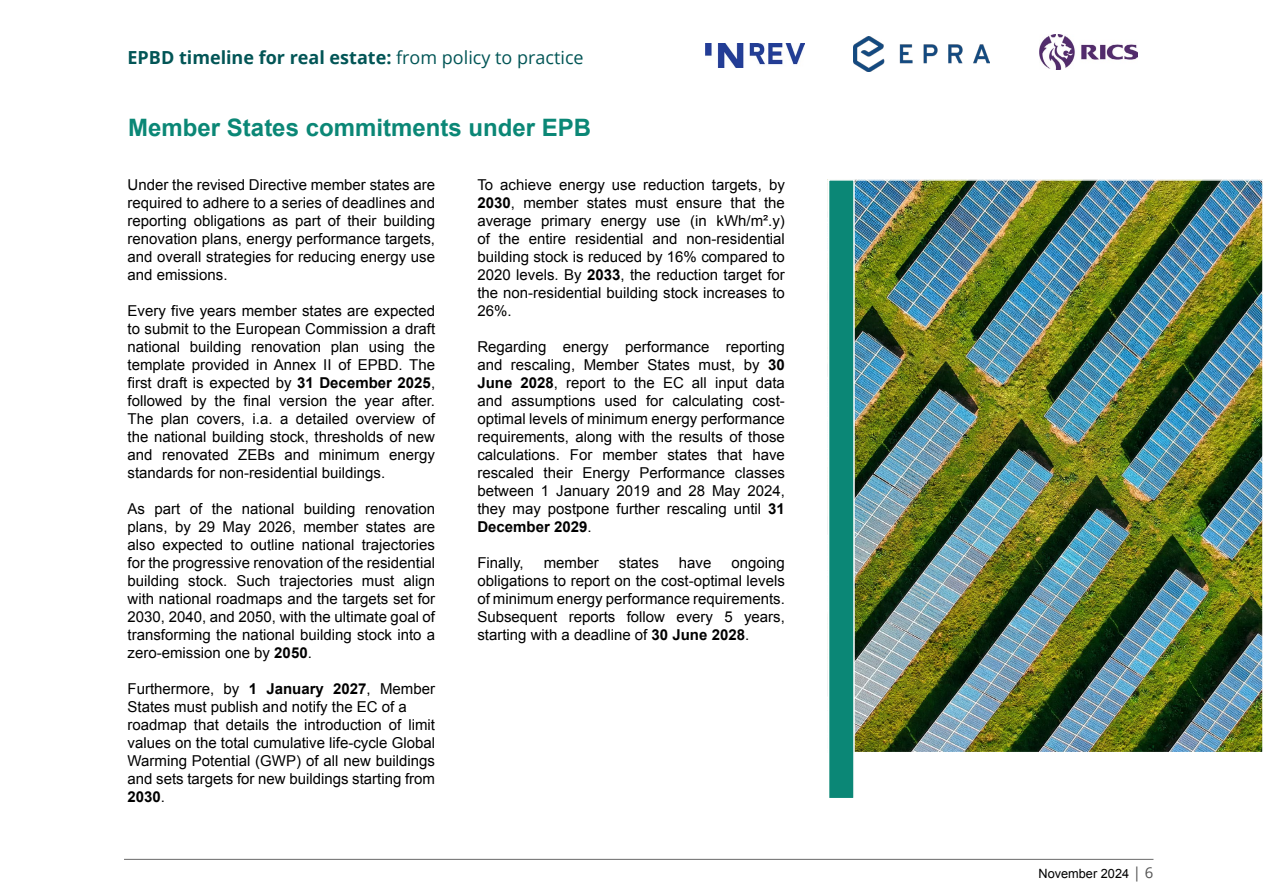
<style>
.page{position:relative;width:1263px;height:893px;background:#fff}
.page>*{position:absolute;margin:0;border:0;box-sizing:border-box;transform-origin:0 0}
.t1{font:700 24px "Arial";color:#0b8776}
.t2{font:700 18px "Open Sans";color:#025556}
.t3{font:15px/18px "Arial";color:#000;text-align:justify}
.t4{font:12.75px "Arial";color:#000}
.s1{font-weight:400}
.s2{font-weight:700}
.s3{font-family:"Open Sans";font-size:15px;color:#525252}
</style>
<div class="page">
<hr style="left:124px;top:859px;width:1029px;height:1px;background:#686868">
<img style="left:1039px;top:34px;width:98px;height:36px">
<img style="left:853px;top:37px;width:136px;height:34px">
<img style="left:705px;top:43px;width:99px;height:25px">
<img style="left:855px;top:182px;width:405px;height:568px">
<div style="left:828px;top:179px;width:27px;height:620px;background:#0b8776;border:2px solid #fff"></div>
<p class="t2" style="left:128px;top:45px;width:458px">EPBD timeline for real estate: <span class="s1">from policy to practice</span></p>
<h1 class="t1" style="left:128px;top:112px;width:464px">Member States commitments under EPB</h1>
<p class="t3" style="left:128px;top:176px;width:309px">Under the revised Directive member states are required to adhere to a series of deadlines and reporting obligations as part of their building renovation plans, energy performance targets, and overall strategies for reducing energy use and emissions.</p>
<p class="t3" style="left:128px;top:302px;width:309px">Every five years member states are expected to submit to the European Commission a draft national building renovation plan using the template provided in Annex II of EPBD. The first draft is expected by <span class="s2">31 December 2025</span>, followed by the final version the year after.<br>The plan covers, i.a. a detailed overview of the national building stock, thresholds of new and renovated ZEBs and minimum energy standards for non-residential buildings.</p>
<p class="t3" style="left:128px;top:500px;width:309px">As part of the national building renovation plans, by 29 May 2026, member states are also expected to outline national trajectories for the progressive renovation of the residential building stock. Such trajectories must align with national roadmaps and the targets set for 2030, 2040, and 2050, with the ultimate goal of transforming the national building stock into a zero-emission one by <span class="s2">2050</span>.</p>
<p class="t3" style="left:128px;top:680px;width:309px;text-align:left">Furthermore, by <span class="s2">1 January 2027</span>, Member States must publish and notify the EC of a roadmap that details the introduction of limit values on the total cumulative life-cycle Global Warming Potential (GWP) of all new buildings and sets targets for new buildings starting from <span class="s2">2030</span>.</p>
<p class="t3" style="left:477px;top:176px;width:309px">To achieve energy use reduction targets, by <span class="s2">2030</span>, member states must ensure that the average primary energy use (in kWh/m².y) of the entire residential and non-residential building stock is reduced by 16% compared to 2020 levels. By <span class="s2">2033</span>, the reduction target for the non-residential building stock increases to 26%.</p>
<p class="t3" style="left:477px;top:338px;width:309px">Regarding energy performance reporting and rescaling, Member States must, by <span class="s2">30<br>June 2028</span>, report to the EC all input data and assumptions used for calculating cost&shy;optimal levels of minimum energy performance requirements, along with the results of those calculations. For member states that have rescaled their Energy Performance classes between 1 January 2019 and 28 May 2024, they may postpone further rescaling until <span class="s2">31<br>December 2029</span>.</p>
<p class="t3" style="left:477px;top:554px;width:48px">Finally,</p>
<p class="t3" style="left:544px;top:554px;width:57px">member</p>
<p class="t3" style="left:619px;top:554px;width:42px">states</p>
<p class="t3" style="left:679px;top:554px;width:34px">have</p>
<p class="t3" style="left:477px;top:554px;width:309px;text-indent:254px">ongoing obligations to report on the cost-optimal levels of minimum energy performance requirements.<br>Subsequent reports follow every 5 years, starting with a deadline of <span class="s2">30 June 2028</span>.</p>
<p class="t4" style="left:1038px;top:865px;width:117px">November 2024 <span class="s3">| 6</span></p>
</div>
